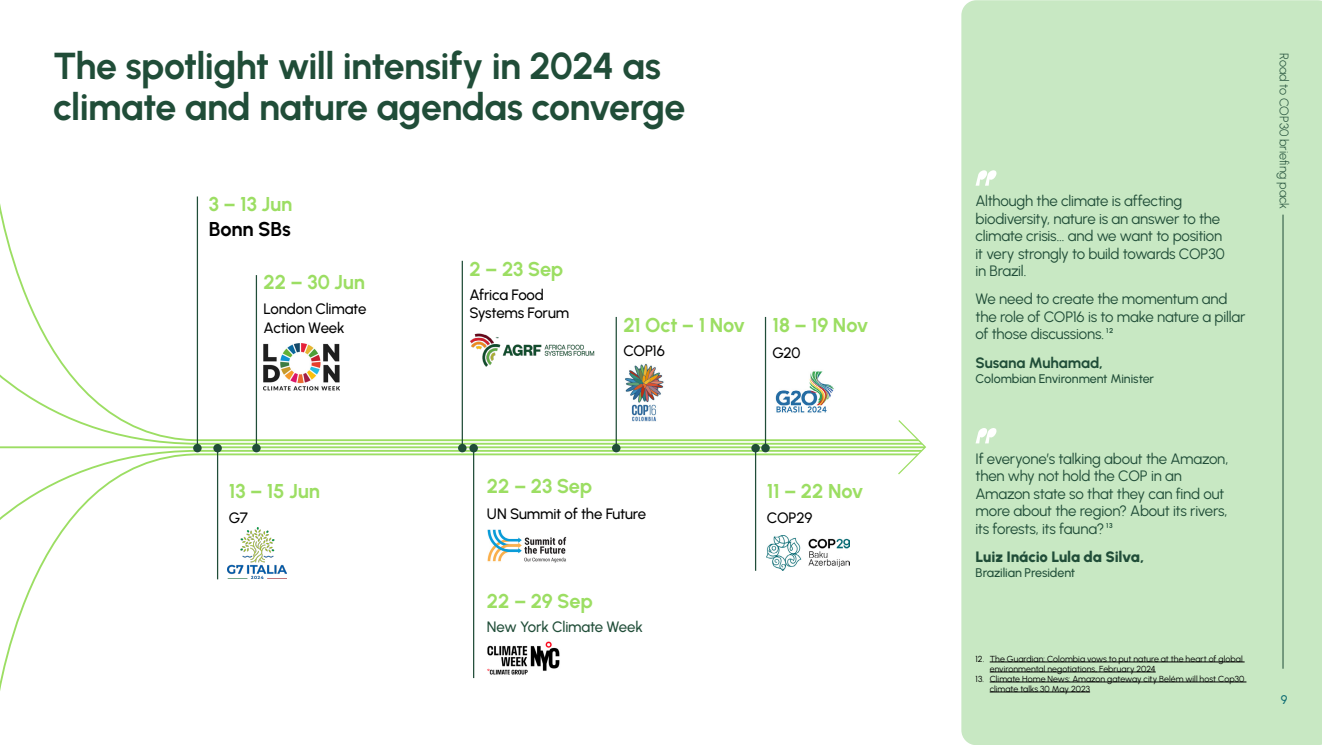
<style>
.page{position:relative;width:1322px;height:745px;background:#fff}
.page>*{position:absolute;margin:0;border:0;box-sizing:border-box;transform-origin:0 0}
.t1{font:700 37.5px/40px "Urbanist";letter-spacing:-.015em;color:#204d38}
.t2{font:700 20px "Urbanist";letter-spacing:-.005em;color:#9cde63}
.t3{font:700 20px "Urbanist";letter-spacing:-.005em;color:#000}
.t4{font:15px/17.5px "Urbanist";letter-spacing:-.015em;color:#204d38}
.t5{font:500 15px/18.8px "Urbanist";letter-spacing:-.015em;color:#000}
.t6{font:900 15px "Urbanist";letter-spacing:-.01em;color:#204d38}
.t7{font:500 15px "Urbanist";letter-spacing:-.015em;color:#204d38}
.t8{font:700 15px "Urbanist";letter-spacing:-.005em;color:#204d38}
.t9{font:500 12.5px "Urbanist";letter-spacing:-.005em;color:#204d38}
.t10{font:300 12.5px "Urbanist";letter-spacing:-.005em;color:#204d38}
.t11{font:500 12.5px "Urbanist";color:#0e6c72}
.t12{font:8.75px/10px "Urbanist";letter-spacing:.01em;color:#000}
</style>
<div class="page">
<svg style="left:0;top:321px;width:897px;height:124px"></svg>
<svg style="left:0;top:448px;width:897px;height:125px"></svg>
<hr style="left:0;top:446px;width:925px;height:2px;background:#9cde63">
<div style="left:961px;top:0;width:361px;height:744px;background:#c8e8c3"></div>
<hr style="left:1282px;top:214px;width:1px;height:454px;background:#204d38">
<svg style="left:975px;top:170px;width:22px;height:15px"></svg>
<svg style="left:975px;top:427px;width:22px;height:16px"></svg>
<img style="left:228px;top:527px;width:58px;height:51px">
<img style="left:620px;top:363px;width:46px;height:58px">
<img style="left:469px;top:323px;width:127px;height:54px">
<img style="left:487px;top:641px;width:73px;height:34px">
<img style="left:264px;top:343px;width:75px;height:50px">
<img style="left:766px;top:535px;width:83px;height:35px">
<img style="left:772px;top:367px;width:65px;height:46px">
<img style="left:487px;top:529px;width:79px;height:33px">
<hr style="left:256px;top:275px;width:1px;height:173px;background:#204d38">
<div style="left:252px;top:443px;width:9px;height:9px;background:#204d38;border-radius:50%"></div>
<hr style="left:462px;top:260px;width:1px;height:188px;background:#204d38">
<div style="left:458px;top:443px;width:8px;height:9px;background:#204d38;border-radius:50%"></div>
<hr style="left:197px;top:196px;width:1px;height:252px;background:#204d38">
<div style="left:193px;top:443px;width:9px;height:9px;background:#204d38;border-radius:50%"></div>
<hr style="left:615px;top:317px;width:2px;height:131px;background:#204d38">
<div style="left:612px;top:443px;width:8px;height:9px;background:#204d38;border-radius:50%"></div>
<hr style="left:765px;top:317px;width:1px;height:131px;background:#204d38">
<svg style="left:761px;top:443px;width:9px;height:9px"></svg>
<hr style="left:755px;top:448px;width:1px;height:122px;background:#204d38">
<svg style="left:751px;top:443px;width:9px;height:9px"></svg>
<hr style="left:217px;top:448px;width:1px;height:131px;background:#204d38">
<svg style="left:213px;top:443px;width:9px;height:9px"></svg>
<hr style="left:473px;top:448px;width:1px;height:229px;background:#204d38">
<svg style="left:469px;top:443px;width:9px;height:9px"></svg>
<svg style="left:897px;top:420px;width:29px;height:55px"></svg>
<hr style="left:989px;top:661px;width:255px;height:1px;background:#000">
<hr style="left:989px;top:671px;width:166px;height:1px;background:#000">
<hr style="left:989px;top:681px;width:257px;height:1px;background:#000">
<hr style="left:989px;top:691px;width:101px;height:1px;background:#000">
<h1 class="t1" style="left:53px;top:45px;width:634px">The spotlight will intensify in 2024 as climate and nature agendas converge</h1>
<p class="t10" style="left:1292px;top:53px;width:157px;rotate:90deg">Road to COP30 briefing pack</p>
<p class="t4" style="left:975px;top:191px;width:251px">Although the climate is affecting biodiversity, nature is an answer to the climate crisis… and we want to position it very strongly to build towards COP30 in Brazil.</p>
<p class="t4" style="left:975px;top:290px;width:271px">We need to create the momentum and the role of COP16 is to make nature a pillar of those discussions. ¹²</p>
<p class="t8" style="left:975px;top:352px;width:129px">Susana Muhamad,</p>
<p class="t9" style="left:975px;top:369px;width:180px">Colombian Environment Minister</p>
<h2 class="t2" style="left:209px;top:189px;width:85px">3 – 13 Jun</h2>
<h2 class="t3" style="left:209px;top:215px;width:83px">Bonn SBs</h2>
<h2 class="t2" style="left:469px;top:255px;width:95px">2 – 23 Sep</h2>
<p class="t5" style="left:469px;top:285px;width:101px;line-height:17.5px">Africa Food<br>Systems Forum</p>
<h2 class="t2" style="left:263px;top:268px;width:103px">22 – 30 Jun</h2>
<p class="t5" style="left:263px;top:298px;width:104px">London Climate<br>Action Week</p>
<h2 class="t2" style="left:623px;top:311px;width:123px">21 Oct – 1 Nov</h2>
<p class="t5" style="left:623px;top:341px;width:43px">COP16</p>
<h2 class="t2" style="left:772px;top:311px;width:97px">18 – 19 Nov</h2>
<p class="t5" style="left:772px;top:342px;width:29px">G20</p>
<h2 class="t2" style="left:229px;top:477px;width:93px">13 – 15 Jun</h2>
<p class="t5" style="left:229px;top:507px;width:20px">G7</p>
<h2 class="t2" style="left:487px;top:472px;width:107px">22 – 23 Sep</h2>
<p class="t5" style="left:487px;top:503px;width:161px">UN Summit of the Future</p>
<h2 class="t2" style="left:487px;top:586px;width:107px">22 – 29 Sep</h2>
<p class="t7" style="left:487px;top:616px;width:157px">New York Climate Week</p>
<h2 class="t2" style="left:767px;top:477px;width:98px">11 – 22 Nov</h2>
<p class="t5" style="left:767px;top:507px;width:47px">COP29</p>
<p class="t4" style="left:975px;top:449px;width:254px">If everyone’s talking about the Amazon, then why not hold the COP in an Amazon state so that they can find out more about the region? About its rivers, its forests, its fauna?¹³</p>
<p class="t6" style="left:975px;top:546px;width:170px">Luiz Inácio Lula da Silva,</p>
<p class="t9" style="left:975px;top:564px;width:101px">Brazilian President</p>
<p class="t12" style="left:989px;top:652px;width:254px;text-indent:-14px">12. The Guardian: Colombia vows to put nature at the heart of global environmental negotiations, February 2024</p>
<p class="t12" style="left:989px;top:672px;width:256px;text-indent:-14px">13. Climate Home News: Amazon gateway city Belém will host Cop30 climate talks 30 May 2023</p>
<p class="t11" style="left:1280px;top:690px;width:8px">9</p>
</div>
